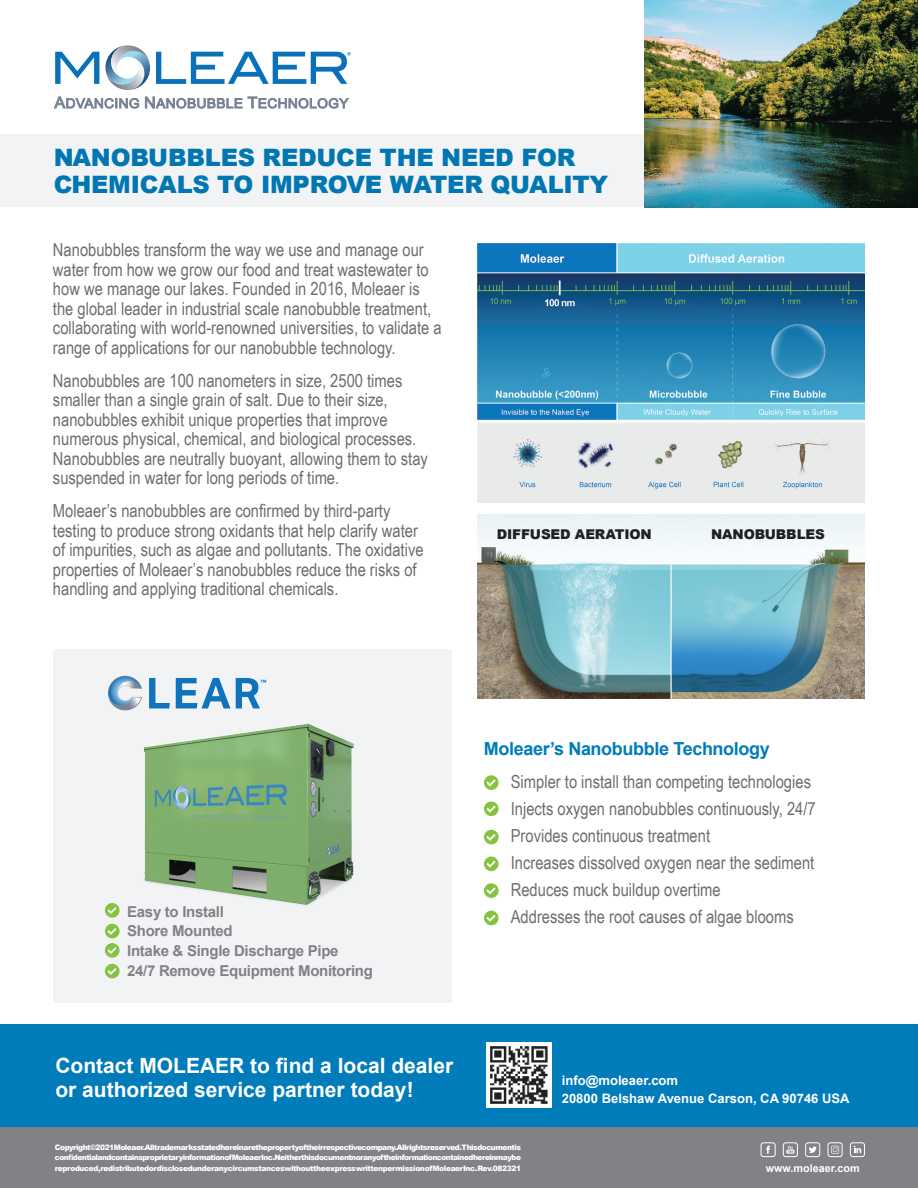
<style>
.page{position:relative;width:918px;height:1188px;background:#fff}
.page>*{position:absolute;margin:0;border:0;box-sizing:border-box;transform-origin:0 0}
.t1{font:900 24px/27px "Arial";letter-spacing:-.01em;color:#007cbb}
.t2{font:700 21px/24px "Arial";color:#fff}
.t3{font:18px/19.5px "Arial Narrow";color:#6c6d70}
.t4{font:700 18px "Arial";letter-spacing:-.02em;color:#007cbb}
.t5{font:700 15px "Arial";letter-spacing:-.02em;color:#808285}
.t6{font:900 13.5px "Arial";letter-spacing:-.01em;color:#231f20}
.t7{font:700 13.05px "Arial";color:#fff}
.t8{font:700 10.8px "Arial";color:#fff}
.t9{font:900 7.5px/10.5px "Arial";letter-spacing:-.05em;color:#fff;text-align:justify}
.t10{font:700 7.2px "Arial";color:#0975bc}
</style>
<div class="page">
<div style="left:53px;top:649px;width:398px;height:354px;background:#f2f3f4"></div>
<div style="left:0;top:1025px;width:918px;height:163px;background:#007cbb"></div>
<img style="left:477px;top:243px;width:388px;height:259px">
<div style="left:0;top:1127px;width:918px;height:61px;background:#808285"></div>
<svg style="left:786px;top:1146px;width:8px;height:8px"></svg>
<div style="left:783px;top:1142px;width:15px;height:15px;border:1px solid #fff;border-radius:3px"></div>
<div style="left:805px;top:1142px;width:15px;height:15px;border:1px solid #fff;border-radius:3px"></div>
<div style="left:761px;top:1142px;width:15px;height:15px;border:1px solid #fff;border-radius:3px"></div>
<div style="left:828px;top:1142px;width:15px;height:15px;border:1px solid #fff;border-radius:3px"></div>
<div style="left:850px;top:1142px;width:15px;height:15px;border:1px solid #fff;border-radius:3px"></div>
<svg style="left:809px;top:1146px;width:8px;height:7px"></svg>
<svg style="left:831px;top:1146px;width:8px;height:8px"></svg>
<svg style="left:854px;top:1146px;width:7px;height:7px"></svg>
<svg style="left:766px;top:1146px;width:4px;height:8px"></svg>
<img style="left:486px;top:1042px;width:65px;height:65px">
<svg style="left:55px;top:52px;width:44px;height:32px"></svg>
<svg style="left:105px;top:45px;width:45px;height:45px"></svg>
<svg style="left:156px;top:52px;width:195px;height:32px"></svg>
<svg style="left:54px;top:97px;width:85px;height:12px"></svg>
<svg style="left:145px;top:97px;width:204px;height:12px"></svg>
<div style="left:0;top:135px;width:918px;height:72px;background:#f2f3f4"></div>
<img style="left:644px;top:0;width:274px;height:207px">
<img style="left:144px;top:723px;width:210px;height:182px">
<img style="left:477px;top:514px;width:388px;height:185px">
<svg style="left:105px;top:903px;width:15px;height:15px"></svg>
<svg style="left:105px;top:924px;width:15px;height:34px"></svg>
<svg style="left:105px;top:964px;width:15px;height:14px"></svg>
<svg style="left:149px;top:678px;width:21px;height:30px"></svg>
<svg style="left:176px;top:678px;width:54px;height:30px"></svg>
<svg style="left:236px;top:678px;width:24px;height:30px"></svg>
<svg style="left:108px;top:676px;width:34px;height:34px"></svg>
<svg style="left:484px;top:830px;width:15px;height:14px"></svg>
<svg style="left:484px;top:775px;width:15px;height:15px"></svg>
<svg style="left:484px;top:801px;width:15px;height:15px"></svg>
<svg style="left:484px;top:857px;width:15px;height:14px"></svg>
<svg style="left:484px;top:883px;width:15px;height:15px"></svg>
<svg style="left:484px;top:911px;width:15px;height:14px"></svg>
<h1 class="t1" style="left:53px;top:143px;width:557px">NANOBUBBLES REDUCE THE NEED FOR<br>CHEMICALS TO IMPROVE WATER QUALITY</h1>
<p class="t3" style="left:53px;top:239px;width:390px">Nanobubbles transform the way we use and manage our water from how we grow our food and treat wastewater to how we manage our lakes. Founded in 2016, Moleaer is the global leader in industrial scale nanobubble treatment, collaborating with world-renowned universities, to validate a range of applications for our nanobubble technology.</p>
<p class="t3" style="left:53px;top:370px;width:376px">Nanobubbles are 100 nanometers in size, 2500 times smaller than a single grain of salt. Due to their size, nanobubbles exhibit unique properties that improve numerous physical, chemical, and biological processes.<br>Nanobubbles are neutrally buoyant, allowing them to stay suspended in water for long periods of time.</p>
<p class="t3" style="left:53px;top:500px;width:372px">Moleaer’s nanobubbles are confirmed by third-party testing to produce strong oxidants that help clarify water of impurities, such as algae and pollutants. The oxidative properties of Moleaer’s nanobubbles reduce the risks of handling and applying traditional chemicals.</p>
<p class="t6" style="left:497px;top:525px;width:157px">DIFFUSED AERATION</p>
<p class="t6" style="left:711px;top:525px;width:115px">NANOBUBBLES</p>
<p class="t10" style="left:260px;top:677px;width:9px">™</p>
<p class="t5" style="left:127px;top:901px;width:98px">Easy to Install</p>
<p class="t5" style="left:127px;top:921px;width:107px">Shore Mounted</p>
<p class="t5" style="left:127px;top:941px;width:213px">Intake &amp; Single Discharge Pipe</p>
<p class="t5" style="left:127px;top:961px;width:247px">24/7 Remove Equipment Monitoring</p>
<p class="t2" style="left:55px;top:1054px;width:399px">Contact MOLEAER to find a local dealer or authorized service partner today!</p>
<p class="t4" style="left:484px;top:736px;width:287px">Moleaer’s Nanobubble Technology</p>
<p class="t3" style="left:511px;top:772px;width:302px">Simpler to install than competing technologies</p>
<p class="t3" style="left:511px;top:799px;width:307px">Injects oxygen nanobubbles continuously, 24/7</p>
<p class="t3" style="left:511px;top:826px;width:201px">Provides continuous treatment</p>
<p class="t3" style="left:511px;top:853px;width:305px">Increases dissolved oxygen near the sediment</p>
<p class="t3" style="left:511px;top:880px;width:212px">Reduces muck buildup overtime</p>
<p class="t3" style="left:511px;top:907px;width:285px">Addresses the root causes of algae blooms</p>
<p class="t7" style="left:562px;top:1072px;width:118px">info@moleaer.com</p>
<p class="t7" style="left:562px;top:1090px;width:289px">20800 Belshaw Avenue Carson, CA 90746 USA</p>
<p class="t9" style="left:55px;top:1141px;width:468px">Copyright © 2021 Moleaer. All trademarks stated herein are the property of their respective company. All rights reserved. This document is confidential and contains proprietary information of Moleaer Inc. Neither this document nor any of the information contained herein may be reproduced, redistributed or disclosed under any circumstances without the express written permission of Moleaer Inc. Rev. 082321</p>
<p class="t8" style="left:766px;top:1161px;width:95px">www.moleaer.com</p>
</div>
